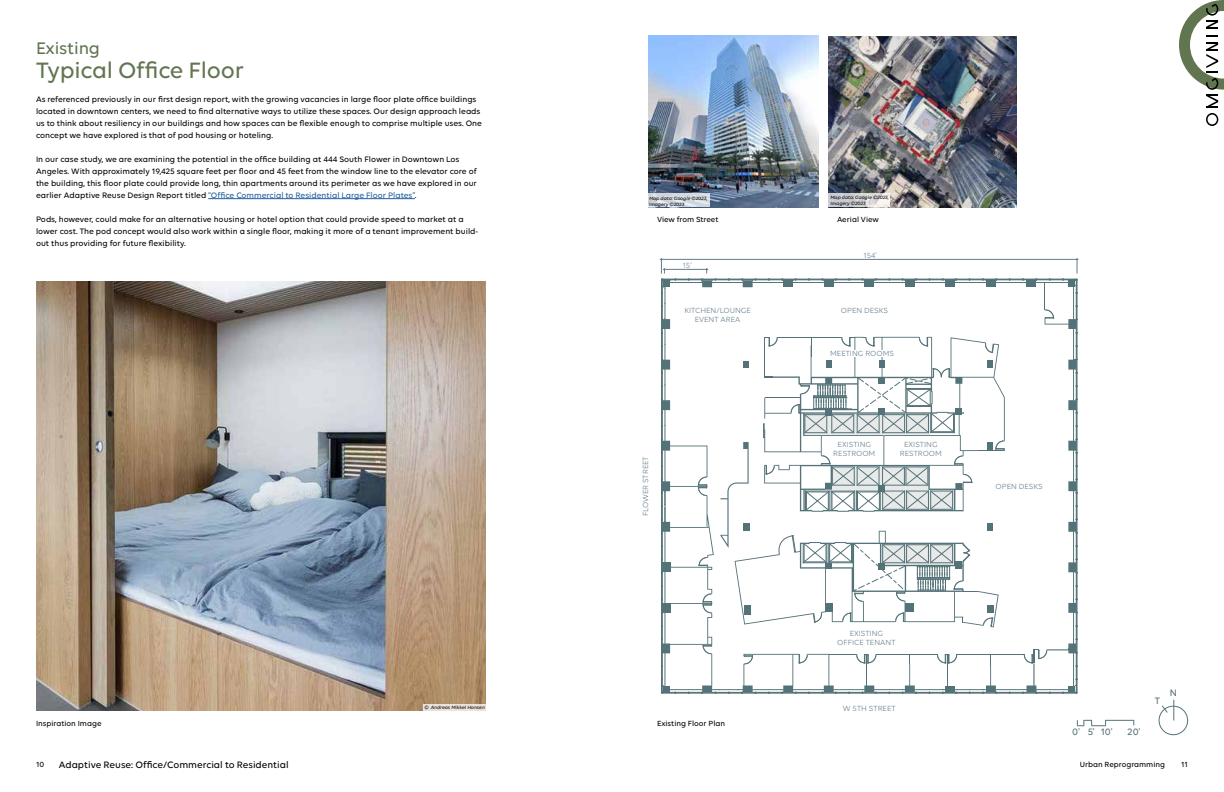
<style>
.page{position:relative;width:1224px;height:792px;background:#fff}
.page>*{position:absolute;margin:0;border:0;box-sizing:border-box;transform-origin:0 0}
.t1{font:500 24px "Volte";letter-spacing:-.01em;color:#627551}
.t2{font:500 18px "Volte";letter-spacing:-.01em;color:#627551}
.t3{font:500 10px "Volte";color:#000}
.t4{font:500 10px "Volte";color:#557378}
.t5{font:500 10px "Volte";color:#527278}
.t6{font:500 8.5px/12px "Volte";color:#000}
.t7{font:8px/9.6px "Volte";color:#617b8c;text-align:center}
.t8{font:500 8px "Volte";color:#000}
.t9{font:italic 500 5px/6px "Volte";color:#000}
.t10{font:italic 500 5px "Volte";color:#000101}
.s1{color:#215e9e}
</style>
<div class="page">
<svg style="left:660px;top:258px;width:418px;height:436px"></svg>
<img style="left:648px;top:36px;width:171px;height:171px">
<svg style="left:648px;top:193px;width:61px;height:14px"></svg>
<img style="left:828px;top:36px;width:189px;height:171px">
<svg style="left:828px;top:193px;width:62px;height:14px"></svg>
<hr style="left:208px;top:198px;width:207px;height:1px;background:#215e9e">
<img style="left:36px;top:281px;width:450px;height:430px">
<div style="left:1159px;top:706px;width:29px;height:29px;border:1px solid #547378;border-radius:50%"></div>
<svg style="left:1077px;top:720px;width:57px;height:6px"></svg>
<svg style="left:1161px;top:700px;width:13px;height:21px"></svg>
<div style="left:423px;top:704px;width:63px;height:7px;background:#eae2d8"></div>
<svg style="left:1179px;top:0;width:45px;height:126px"></svg>
<h2 class="t2" style="left:36px;top:38px;width:66px">Existing</h2>
<h1 class="t1" style="left:36px;top:56px;width:210px">Typical Office Floor</h1>
<p class="t6" style="left:36px;top:93px;width:448px">As referenced previously in our first design report, with the growing vacancies in large floor plate office buildings located in downtown centers, we need to find alternative ways to utilize these spaces. Our design approach leads us to think about resiliency in our buildings and how spaces can be flexible enough to comprise multiple uses. One concept we have explored is that of pod housing or hoteling.</p>
<p class="t6" style="left:36px;top:153px;width:442px">In our case study, we are examining the potential in the office building at 444 South Flower in Downtown Los Angeles. With approximately 19,425 square feet per floor and 45 feet from the window line to the elevator core of the building, this floor plate could provide long, thin apartments around its perimeter as we have explored in our earlier Adaptive Reuse Design Report titled <span class="s1">“Office Commercial to Residential Large Floor Plates”</span>.</p>
<p class="t6" style="left:36px;top:213px;width:444px">Pods, however, could make for an alternative housing or hotel option that could provide speed to market at a lower cost. The pod concept would also work within a single floor, making it more of a tenant improvement build&shy;out thus providing for future flexibility.</p>
<p class="t8" style="left:36px;top:719px;width:67px">Inspiration Image</p>
<p class="t10" style="left:424px;top:704px;width:62px">© Andreas Mikkel Hansen</p>
<p class="t9" style="left:649px;top:195px;width:60px">Map data: Google ©2023,<br>Imagery ©2023</p>
<p class="t9" style="left:830px;top:194px;width:60px">Map data: Google ©2023,<br>Imagery ©2023</p>
<p class="t8" style="left:657px;top:215px;width:63px">View from Street</p>
<p class="t8" style="left:837px;top:215px;width:43px">Aerial View</p>
<p class="t7" style="left:683px;top:260px;width:11px">15’</p>
<p class="t7" style="left:684px;top:305px;width:68px">KITCHEN/LOUNGE<br>EVENT AREA</p>
<p class="t7" style="left:641px;top:516px;width:61px;rotate:-90deg">FLOWER STREET</p>
<p class="t8" style="left:657px;top:719px;width:70px">Existing Floor Plan</p>
<p class="t7" style="left:863px;top:250px;width:15px">154’</p>
<p class="t7" style="left:841px;top:305px;width:49px">OPEN DESKS</p>
<p class="t7" style="left:830px;top:348px;width:65px">MEETING ROOMS</p>
<p class="t7" style="left:833px;top:439px;width:44px">EXISTING<br>RESTROOM</p>
<p class="t7" style="left:900px;top:439px;width:44px">EXISTING<br>RESTROOM</p>
<p class="t7" style="left:837px;top:628px;width:60px">EXISTING<br>OFFICE TENANT</p>
<p class="t7" style="left:843px;top:703px;width:54px">W 5TH STREET</p>
<p class="t7" style="left:996px;top:481px;width:49px">OPEN DESKS</p>
<p class="t4" style="left:1072px;top:726px;width:42px">0' 5' 10'</p>
<p class="t4" style="left:1128px;top:726px;width:14px">20'</p>
<p class="t4" style="left:1155px;top:695px;width:7px">T</p>
<p class="t5" style="left:1170px;top:687px;width:9px">N</p>
<p class="t8" style="left:36px;top:760px;width:10px">10</p>
<p class="t3" style="left:59px;top:758px;width:231px">Adaptive Reuse: Office/Commercial to Residential</p>
<p class="t8" style="left:1080px;top:760px;width:87px">Urban Reprogramming</p>
<p class="t8" style="left:1181px;top:760px;width:8px">11</p>
</div>
